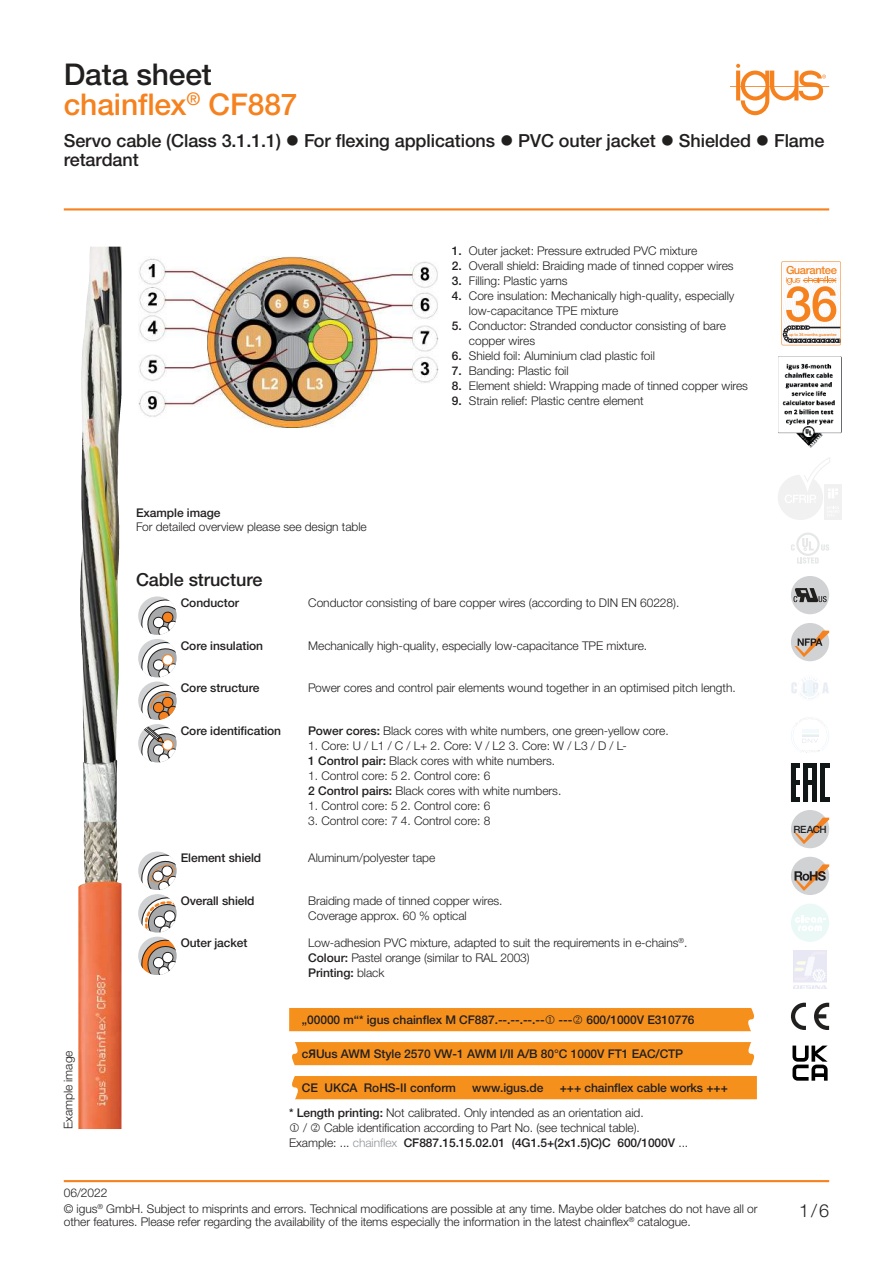
<style>
.page{position:relative;width:893px;height:1263px;background:#fff}
.page>*{position:absolute;margin:0;border:0;box-sizing:border-box;transform-origin:0 0}
.t1{font:500 30px "Helvetica Neue LTW1 G";letter-spacing:-.005em;color:#f5821f}
.t2{font:500 30px "Helvetica Neue LTW1 G";letter-spacing:-.005em;color:#221f1f}
.t3{font:500 18px/19.2px "Helvetica Neue LTW1 G";letter-spacing:-.005em;color:#221f1f}
.t4{font:300 18px "Helvetica Neue LTW1 G";color:#221f1f}
.t5{font:300 12px/15px "Helvetica Neue LTW1 G";letter-spacing:-.005em;color:#221f1f}
.t6{font:500 12px "Helvetica Neue LTW1 G";letter-spacing:-.005em;color:#221f1f}
.t7{font:500 11.25px "Helvetica Neue LTW1 G";letter-spacing:-.03em;color:#f5821f}
.t8{font:500 10.05px "Helvetica Neue LTW1 G";letter-spacing:-.05em;color:#221f1f}
.t9{font:500 3.9px "Helvetica Neue LTW1 G";letter-spacing:-.02em;color:#f5821f}
.s1{font-weight:500}
.s2{font-size:16.5px}
.s3{color:#939597}
</style>
<div class="page">
<svg style="left:730px;top:64px;width:99px;height:51px"></svg>
<hr style="left:64px;top:208px;width:765px;height:2px;background:#f5821f">
<hr style="left:64px;top:1180px;width:765px;height:2px;background:#f5821f">
<img style="left:78px;top:247px;width:43px;height:882px">
<img style="left:778px;top:356px;width:63px;height:92px">
<div style="left:791px;top:904px;width:38px;height:38px;background:#eaf8f6;border-radius:50%"></div>
<svg style="left:795px;top:915px;width:31px;height:16px"></svg>
<div style="left:791px;top:810px;width:38px;height:38px;background:#d1d2d4;border-radius:50%"></div>
<svg style="left:795px;top:818px;width:34px;height:26px"></svg>
<div style="left:791px;top:576px;width:38px;height:38px;background:#d1d2d4;border-radius:50%"></div>
<svg style="left:793px;top:588px;width:34px;height:14px"></svg>
<div style="left:791px;top:857px;width:38px;height:38px;background:#d1d2d4;border-radius:50%"></div>
<svg style="left:794px;top:864px;width:35px;height:27px"></svg>
<div style="left:791px;top:623px;width:38px;height:38px;background:#d1d2d4;border-radius:50%"></div>
<svg style="left:795px;top:631px;width:34px;height:26px"></svg>
<svg style="left:791px;top:677px;width:38px;height:22px"></svg>
<img style="left:794px;top:950px;width:32px;height:39px">
<svg style="left:791px;top:718px;width:38px;height:35px"></svg>
<svg style="left:814px;top:1003px;width:15px;height:27px"></svg>
<svg style="left:791px;top:1003px;width:15px;height:27px"></svg>
<svg style="left:791px;top:763px;width:38px;height:38px"></svg>
<svg style="left:797px;top:557px;width:22px;height:7px"></svg>
<svg style="left:821px;top:544px;width:8px;height:7px"></svg>
<div style="left:796px;top:533px;width:24px;height:23px;background:#e6e7e8;border-radius:50%"></div>
<div style="left:798px;top:535px;width:19px;height:19px;background:#fff;border-radius:50%"></div>
<svg style="left:802px;top:538px;width:12px;height:12px"></svg>
<svg style="left:791px;top:544px;width:4px;height:7px"></svg>
<div style="left:824px;top:485px;width:17px;height:17px;background:#f1f1f2"></div>
<div style="left:824px;top:503px;width:17px;height:17px;background:#f1f1f2"></div>
<svg style="left:778px;top:457px;width:61px;height:63px"></svg>
<svg style="left:792px;top:1045px;width:36px;height:36px"></svg>
<svg style="left:781px;top:261px;width:60px;height:84px"></svg>
<img style="left:138px;top:257px;width:301px;height:171px">
<svg style="left:138px;top:596px;width:38px;height:39px"></svg>
<svg style="left:139px;top:597px;width:37px;height:165px"></svg>
<svg style="left:139px;top:852px;width:37px;height:123px"></svg>
<div style="left:292px;top:1042px;width:463px;height:23px;background:#f6901d"></div>
<div style="left:292px;top:1076px;width:465px;height:23px;background:#f6901d"></div>
<div style="left:289px;top:1008px;width:466px;height:23px;background:#f6901d"></div>
<h1 class="t2" style="left:64px;top:60px;width:150px">Data sheet</h1>
<h1 class="t1" style="left:64px;top:90px;width:235px">chainflex<sup>®</sup> CF887</h1>
<h2 class="t3" style="left:64px;top:131px;width:762px">Servo cable (Class 3.1.1.1) ● For flexing applications ● PVC outer jacket ● Shielded ● Flame retardant</h2>
<p class="t5" style="left:452px;top:244px;width:247px"><span class="s1">1.</span> Outer jacket: Pressure extruded PVC mixture</p>
<p class="t5" style="left:452px;top:259px;width:283px"><span class="s1">2.</span> Overall shield: Braiding made of tinned copper wires</p>
<p class="t5" style="left:452px;top:274px;width:117px"><span class="s1">3.</span> Filling: Plastic yarns</p>
<p class="t5" style="left:469px;top:289px;width:267px;text-indent:-17px"><span class="s1">4.</span> Core insulation: Mechanically high-quality, especially low-capacitance TPE mixture</p>
<p class="t5" style="left:469px;top:319px;width:258px;text-indent:-17px"><span class="s1">5.</span> Conductor: Stranded conductor consisting of bare copper wires</p>
<p class="t5" style="left:452px;top:349px;width:204px"><span class="s1">6.</span> Shield foil: Aluminium clad plastic foil</p>
<p class="t5" style="left:452px;top:364px;width:118px"><span class="s1">7.</span> Banding: Plastic foil</p>
<p class="t5" style="left:452px;top:379px;width:298px"><span class="s1">8.</span> Element shield: Wrapping made of tinned copper wires</p>
<p class="t5" style="left:452px;top:394px;width:193px"><span class="s1">9.</span> Strain relief: Plastic centre element</p>
<p class="t7" style="left:786px;top:266px;width:52px">Guarantee</p>
<p class="t9" style="left:789px;top:333px;width:49px">up to 36 months guarantee</p>
<p class="t5" style="left:61px;top:1129px;width:80px;rotate:-90deg">Example image</p>
<p class="t5" style="left:64px;top:1186px;width:45px">06/2022</p>
<p class="t6" style="left:136px;top:507px;width:86px">Example image</p>
<p class="t5" style="left:136px;top:519px;width:232px">For detailed overview please see design table</p>
<h2 class="t3" style="left:136px;top:571px;width:128px">Cable structure</h2>
<p class="t6" style="left:181px;top:597px;width:60px">Conductor</p>
<p class="t5" style="left:308px;top:596px;width:373px">Conductor consisting of bare copper wires (according to DIN EN 60228).</p>
<p class="t6" style="left:181px;top:640px;width:84px">Core insulation</p>
<p class="t5" style="left:308px;top:638px;width:340px">Mechanically high-quality, especially low-capacitance TPE mixture.</p>
<p class="t6" style="left:181px;top:682px;width:80px">Core structure</p>
<p class="t5" style="left:308px;top:681px;width:429px">Power cores and control pair elements wound together in an optimised pitch length.</p>
<p class="t6" style="left:181px;top:725px;width:102px">Core identification</p>
<p class="t5" style="left:308px;top:723px;width:362px"><span class="s1">Power cores:</span> Black cores with white numbers, one green-yellow core.</p>
<p class="t5" style="left:308px;top:738px;width:320px">1. Core: U / L1 / C / L+ 2. Core: V / L2 3. Core: W / L3 / D / L-<br><span class="s1">1 Control pair:</span> Black cores with white numbers.</p>
<p class="t5" style="left:308px;top:768px;width:255px">1. Control core: 5 2. Control core: 6<br><span class="s1">2 Control pairs:</span> Black cores with white numbers.</p>
<p class="t5" style="left:308px;top:798px;width:184px">1. Control core: 5 2. Control core: 6</p>
<p class="t5" style="left:308px;top:813px;width:184px">3. Control core: 7 4. Control core: 8</p>
<p class="t6" style="left:181px;top:852px;width:82px">Element shield</p>
<p class="t5" style="left:308px;top:851px;width:128px">Aluminum/polyester tape</p>
<p class="t6" style="left:181px;top:895px;width:75px">Overall shield</p>
<p class="t5" style="left:308px;top:893px;width:196px">Braiding made of tinned copper wires.<br>Coverage approx. 60 % optical</p>
<p class="t6" style="left:181px;top:937px;width:68px">Outer jacket</p>
<p class="t5" style="left:308px;top:936px;width:381px">Low-adhesion PVC mixture, adapted to suit the requirements in e-chains<sup>®</sup>.<br><span class="s1">Colour:</span> Pastel orange (similar to RAL 2003)<br><span class="s1">Printing:</span> black</p>
<p class="t6" style="left:302px;top:1014px;width:394px">„00000 m“* igus chainflex M CF887.--.--.--.-- --- 600/1000V E310776</p>
<p class="t6" style="left:302px;top:1048px;width:383px">c<span class="s2">я</span>Uus AWM Style 2570 VW-1 AWM I/II A/B 80°C 1000V FT1 EAC/CTP</p>
<p class="t6" style="left:302px;top:1082px;width:156px">CE UKCA RoHS-II conform</p>
<p class="t6" style="left:472px;top:1082px;width:73px">www.igus.de</p>
<p class="t5" style="left:289px;top:1075px;width:440px;line-height:25.5px;text-indent:271px"><span class="s1">+++ chainflex cable works +++ * Length printing:</span> Not calibrated. Only intended as an orientation aid.</p>
<p class="t5" style="left:303px;top:1121px;width:5px">/</p>
<p class="t5" style="left:289px;top:1121px;width:401px;text-indent:35px">Cable identification according to Part No. (see technical table).<br>Example: ... <span class="s3">chainflex</span> <span class="s1">CF887.15.15.02.01 (4G1.5+(2x1.5)C)C 600/1000V</span> ...</p>
<p class="t5" style="left:64px;top:1203px;width:695px;line-height:12.8px">© igus<sup>®</sup> GmbH. Subject to misprints and errors. Technical modifications are possible at any time. Maybe older batches do not have all or other features. Please refer regarding the availability of the items especially the information in the latest chainflex<sup>®</sup> catalogue.</p>
<p class="t8" style="left:794px;top:823px;width:34px">REACH</p>
<h2 class="t4" style="left:799px;top:1202px;width:32px">1 / 6</h2>
</div>
